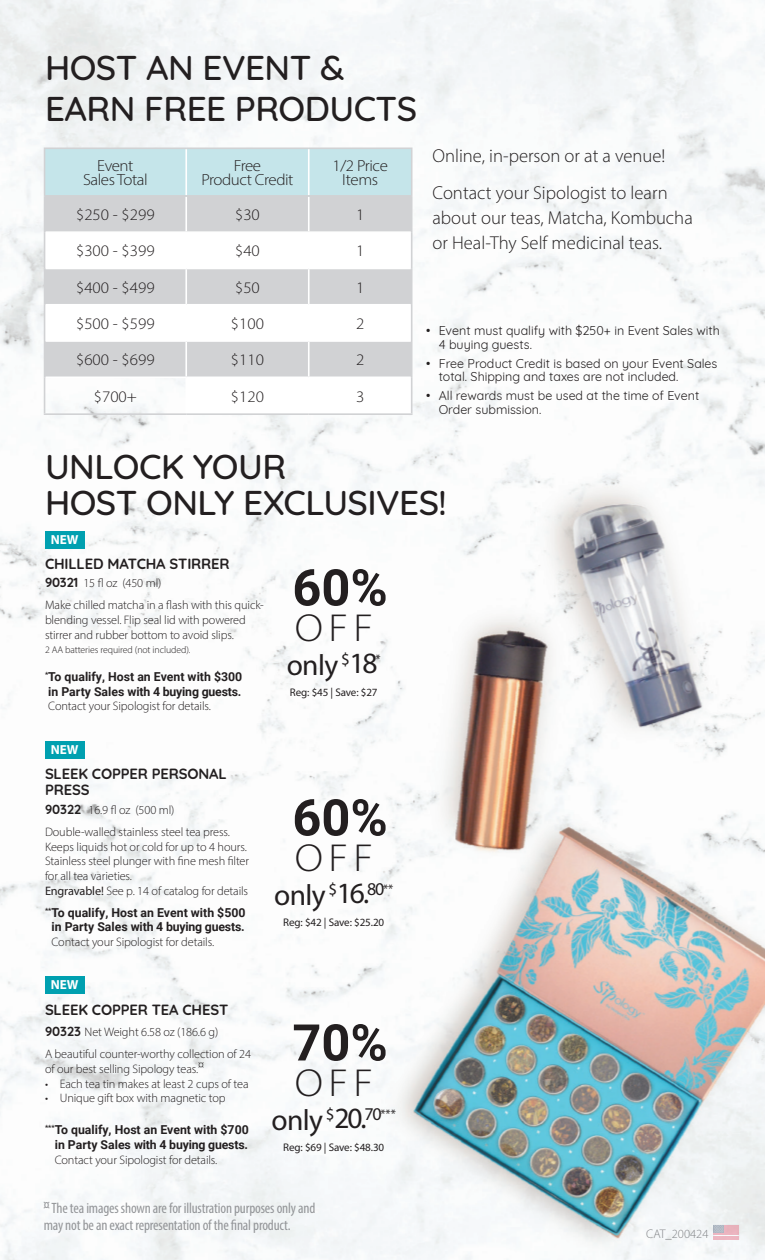
<style>
.page{position:relative;width:765px;height:1260px;background:#fff}
.page>*{position:absolute;margin:0;border:0;box-sizing:border-box;transform-origin:0 0}
.t1{font:700 50.5px "Roboto";color:#231f20}
.t2{font:300 39.12px "Myriad Pro";letter-spacing:.13em;color:#231f20;scale:1.08 1}
.t3{font:500 35.12px/36.5px "Quicksand";letter-spacing:-.015em;color:#231f20}
.t4{font:29.5px "Myriad Pro";letter-spacing:-.02em;color:#231f20}
.t5{font:300 18.75px/25px "Myriad Pro";color:#231f20}
.t6{font:300 16.12px/14.5px "Myriad Pro";letter-spacing:-.015em;color:#231f20;text-align:center;scale:1.05 1}
.t7{font:condensed 15px/17.5px "Myriad Pro";letter-spacing:-.01em;color:#939598}
.t8{font:700 14.75px/15.6px "Quicksand";letter-spacing:-.01em;color:#231f20}
.t9{font:700 13.12px "Myriad Pro";letter-spacing:.005em;color:#fff}
.t10{font:12.5px/13.8px "Quicksand";color:#231f20}
.t11{font:300 12.5px "Myriad Pro";color:#828487}
.t12{font:12.38px "Myriad Pro";color:#231f20}
.t13{font:300 12.25px/14.8px "Myriad Pro";letter-spacing:-.01em;color:#231f20}
.t14{font:700 12.25px/14.8px "Roboto";color:#231f20;text-align:justify}
.t15{font:11px "Myriad Pro";letter-spacing:-.01em;color:#231f20}
.t16{font:300 9.88px "Myriad Pro";letter-spacing:-.01em;color:#231f20}
.s1{font-family:"Quicksand";font-weight:700;font-size:13.12px}
.s2{font-family:"Myriad Pro";font-weight:300}
.s3{font-weight:400}
</style>
<div class="page">
<img style="left:0;top:0;width:765px;height:1260px">
<svg style="left:45px;top:149px;width:366px;height:82px;background:#cadce0"></svg>
<svg style="left:45px;top:233px;width:366px;height:180px"></svg>
<div style="left:45px;top:269px;width:366px;height:35px;background:#d1d2d4"></div>
<div style="left:45px;top:342px;width:366px;height:35px;background:#d1d2d4"></div>
<hr style="left:185px;top:197px;width:2px;height:34px;background:#fff">
<hr style="left:308px;top:197px;width:2px;height:34px;background:#fff">
<hr style="left:45px;top:231px;width:141px;height:2px;background:#fff">
<hr style="left:186px;top:231px;width:123px;height:2px;background:#fff">
<hr style="left:185px;top:233px;width:2px;height:35px;background:#fff">
<hr style="left:309px;top:231px;width:102px;height:2px;background:#fff">
<hr style="left:308px;top:233px;width:2px;height:35px;background:#fff">
<hr style="left:45px;top:268px;width:141px;height:1px;background:#fff">
<hr style="left:186px;top:268px;width:123px;height:1px;background:#fff">
<hr style="left:185px;top:269px;width:2px;height:35px;background:#fff">
<hr style="left:309px;top:268px;width:102px;height:1px;background:#fff">
<hr style="left:308px;top:269px;width:2px;height:35px;background:#fff">
<hr style="left:45px;top:304px;width:141px;height:2px;background:#fff">
<hr style="left:186px;top:304px;width:123px;height:2px;background:#fff">
<hr style="left:185px;top:306px;width:2px;height:34px;background:#fff">
<hr style="left:309px;top:304px;width:102px;height:2px;background:#fff">
<hr style="left:308px;top:306px;width:2px;height:34px;background:#fff">
<hr style="left:45px;top:340px;width:141px;height:2px;background:#fff">
<hr style="left:186px;top:340px;width:123px;height:2px;background:#fff">
<hr style="left:185px;top:342px;width:2px;height:35px;background:#fff">
<hr style="left:309px;top:340px;width:102px;height:2px;background:#fff">
<hr style="left:308px;top:342px;width:2px;height:35px;background:#fff">
<hr style="left:45px;top:377px;width:141px;height:1px;background:#fff">
<hr style="left:186px;top:377px;width:123px;height:1px;background:#fff">
<hr style="left:185px;top:378px;width:2px;height:35px;background:#fff">
<hr style="left:309px;top:377px;width:102px;height:1px;background:#fff">
<hr style="left:308px;top:378px;width:2px;height:35px;background:#fff">
<hr style="left:185px;top:149px;width:2px;height:46px;background:#fff">
<hr style="left:308px;top:149px;width:2px;height:46px;background:#fff">
<hr style="left:44px;top:197px;width:1px;height:35px;background:#d1d2d4">
<hr style="left:411px;top:197px;width:2px;height:35px;background:#d1d2d4">
<hr style="left:44px;top:232px;width:1px;height:36px;background:#d1d2d4">
<hr style="left:411px;top:232px;width:2px;height:36px;background:#d1d2d4">
<hr style="left:44px;top:268px;width:1px;height:37px;background:#d1d2d4">
<hr style="left:411px;top:268px;width:2px;height:37px;background:#d1d2d4">
<hr style="left:44px;top:305px;width:1px;height:36px;background:#d1d2d4">
<hr style="left:411px;top:305px;width:2px;height:36px;background:#d1d2d4">
<hr style="left:44px;top:341px;width:1px;height:36px;background:#d1d2d4">
<hr style="left:411px;top:341px;width:2px;height:36px;background:#d1d2d4">
<hr style="left:44px;top:377px;width:1px;height:36px;background:#d1d2d4">
<hr style="left:411px;top:377px;width:2px;height:36px;background:#d1d2d4">
<hr style="left:44px;top:413px;width:142px;height:2px;background:#d1d2d4">
<hr style="left:186px;top:413px;width:123px;height:2px;background:#d1d2d4">
<hr style="left:309px;top:413px;width:103px;height:2px;background:#d1d2d4">
<hr style="left:44px;top:148px;width:142px;height:1px;background:#d1d2d4">
<hr style="left:44px;top:149px;width:1px;height:46px;background:#d1d2d4">
<hr style="left:186px;top:148px;width:123px;height:1px;background:#d1d2d4">
<hr style="left:309px;top:148px;width:103px;height:1px;background:#d1d2d4">
<hr style="left:411px;top:149px;width:2px;height:46px;background:#d1d2d4">
<hr style="left:44px;top:195px;width:142px;height:2px;background:#d1d2d4">
<hr style="left:186px;top:195px;width:123px;height:2px;background:#d1d2d4">
<hr style="left:309px;top:195px;width:103px;height:2px;background:#d1d2d4">
<div style="left:45px;top:531px;width:39px;height:18px;background:#00a0b0"></div>
<div style="left:45px;top:741px;width:39px;height:18px;background:#00a0b0"></div>
<div style="left:45px;top:976px;width:39px;height:18px;background:#00a0b0"></div>
<svg style="left:714px;top:1225px;width:25px;height:14px"></svg>
<p class="t3" style="left:45px;top:46px;width:301px">HOST AN EVENT &amp;</p>
<p class="t3" style="left:45px;top:87px;width:374px">EARN FREE PRODUCTS</p>
<p class="t6" style="left:83px;top:158px;width:63px">Event<br>Sales Total</p>
<p class="t6" style="left:201px;top:158px;width:89px">Free<br>Product Credit</p>
<p class="t6" style="left:333px;top:158px;width:54px">1/2 Price<br>Items</p>
<p class="t6" style="left:76px;top:207px;width:76px">$250 - $299</p>
<p class="t6" style="left:235px;top:207px;width:25px">$30</p>
<p class="t6" style="left:356px;top:207px;width:9px">1</p>
<p class="t6" style="left:76px;top:244px;width:76px">$300 - $399</p>
<p class="t6" style="left:235px;top:244px;width:25px">$40</p>
<p class="t6" style="left:356px;top:244px;width:9px">1</p>
<p class="t6" style="left:76px;top:280px;width:76px">$400 - $499</p>
<p class="t6" style="left:235px;top:280px;width:25px">$50</p>
<p class="t6" style="left:356px;top:280px;width:9px">1</p>
<p class="t6" style="left:76px;top:316px;width:76px">$500 - $599</p>
<p class="t6" style="left:231px;top:316px;width:33px">$100</p>
<p class="t6" style="left:356px;top:316px;width:9px">2</p>
<p class="t6" style="left:76px;top:352px;width:76px">$600 - $699</p>
<p class="t6" style="left:231px;top:352px;width:33px">$110</p>
<p class="t6" style="left:356px;top:352px;width:9px">2</p>
<p class="t6" style="left:94px;top:389px;width:43px">$700+</p>
<p class="t6" style="left:231px;top:389px;width:33px">$120</p>
<p class="t6" style="left:356px;top:389px;width:9px">3</p>
<p class="t5" style="left:432px;top:143px;width:234px">Online, in-person or at a venue!</p>
<p class="t5" style="left:432px;top:180px;width:262px">Contact your Sipologist to learn about our teas, Matcha, Kombucha or Heal-Thy Self medicinal teas.</p>
<p class="t10" style="left:439px;top:322px;width:283px;text-indent:-12px">• Event must qualify with $250+ in Event Sales with<br>4 buying guests.</p>
<p class="t10" style="left:439px;top:355px;width:280px;text-indent:-12px">• Free Product Credit is based on your Event Sales total. Shipping and taxes are not included.</p>
<p class="t10" style="left:439px;top:387px;width:262px;text-indent:-12px">• All rewards must be used at the time of Event<br>Order submission.</p>
<p class="t3" style="left:45px;top:445px;width:403px">UNLOCK YOUR<br>HOST ONLY EXCLUSIVES!</p>
<p class="t9" style="left:51px;top:531px;width:29px">NEW</p>
<p class="t8" style="left:45px;top:555px;width:186px">CHILLED MATCHA STIRRER</p>
<p class="t13" style="left:45px;top:576px;width:118px"><span class="s1">90321</span> 15 fl oz (450 ml)</p>
<p class="t13" style="left:45px;top:598px;width:220px">Make chilled matcha in a flash with this quick&shy;blending vessel. Flip seal lid with powered stirrer and rubber bottom to avoid slips.</p>
<p class="t16" style="left:45px;top:644px;width:147px">2 AA batteries required (not included).</p>
<p class="t14" style="left:45px;top:669px;width:199px"><sup>*</sup>To qualify, Host an Event with $300 in Party Sales with 4 buying guests.<br><span class="s2">Contact your Sipologist for details.</span></p>
<p class="t1" style="left:292px;top:552px;width:97px">60%</p>
<p class="t2" style="left:295px;top:604px;width:74px">OFF</p>
<p class="t4" style="left:287px;top:647px;width:92px">only <sup>$</sup>18</p>
<p class="t12" style="left:376px;top:651px;width:7px">*</p>
<p class="t15" style="left:290px;top:685px;width:89px">Reg: $45 | Save: $27</p>
<p class="t9" style="left:51px;top:741px;width:29px">NEW</p>
<p class="t8" style="left:45px;top:765px;width:183px">SLEEK COPPER PERSONAL<br>PRESS</p>
<p class="t13" style="left:45px;top:802px;width:131px"><span class="s1">90322</span> 16.9 fl oz (500 ml)</p>
<p class="t13" style="left:45px;top:824px;width:206px">Double-walled stainless steel tea press.<br>Keeps liquids hot or cold for up to 4 hours.<br>Stainless steel plunger with fine mesh filter for all tea varieties.<br><span class="s3">Engravable!</span> See p. 14 of catalog for details</p>
<p class="t14" style="left:51px;top:904px;width:196px;text-indent:-6px"><sup>**</sup>To qualify, Host an Event with $500 in Party Sales with 4 buying guests.<br><span class="s2">Contact your Sipologist for details.</span></p>
<p class="t9" style="left:51px;top:976px;width:29px">NEW</p>
<p class="t8" style="left:45px;top:1001px;width:185px">SLEEK COPPER TEA CHEST</p>
<p class="t13" style="left:45px;top:1024px;width:175px"><span class="s1">90323</span> Net Weight 6.58 oz (186.6 g)</p>
<p class="t13" style="left:45px;top:1046px;width:208px">A beautiful counter-worthy collection of 24 of our best selling Sipology teas.¤</p>
<p class="t13" style="left:45px;top:1076px;width:205px">• Each tea tin makes at least 2 cups of tea</p>
<p class="t13" style="left:45px;top:1091px;width:182px">• Unique gift box with magnetic top</p>
<p class="t14" style="left:55px;top:1122px;width:196px;text-indent:-10px"><sup>***</sup>To qualify, Host an Event with $700 in Party Sales with 4 buying guests.<br><span class="s2">Contact your Sipologist for details.</span></p>
<p class="t1" style="left:292px;top:782px;width:97px">60%</p>
<p class="t2" style="left:295px;top:834px;width:74px">OFF</p>
<p class="t4" style="left:274px;top:877px;width:121px">only <sup>$</sup>16.<sup>80</sup><sup>**</sup></p>
<p class="t15" style="left:283px;top:915px;width:102px">Reg: $42 | Save: $25.20</p>
<p class="t1" style="left:292px;top:1007px;width:97px">70%</p>
<p class="t2" style="left:295px;top:1059px;width:74px">OFF</p>
<p class="t4" style="left:272px;top:1102px;width:126px">only <sup>$</sup>20.<sup>70</sup><sup>***</sup></p>
<p class="t15" style="left:283px;top:1140px;width:102px">Reg: $69 | Save: $48.30</p>
<p class="t7" style="left:44px;top:1199px;width:273px">¤ The tea images shown are for illustration purposes only and may not be an exact representation of the final product.</p>
<p class="t11" style="left:646px;top:1226px;width:64px">CAT_200424</p>
</div>
